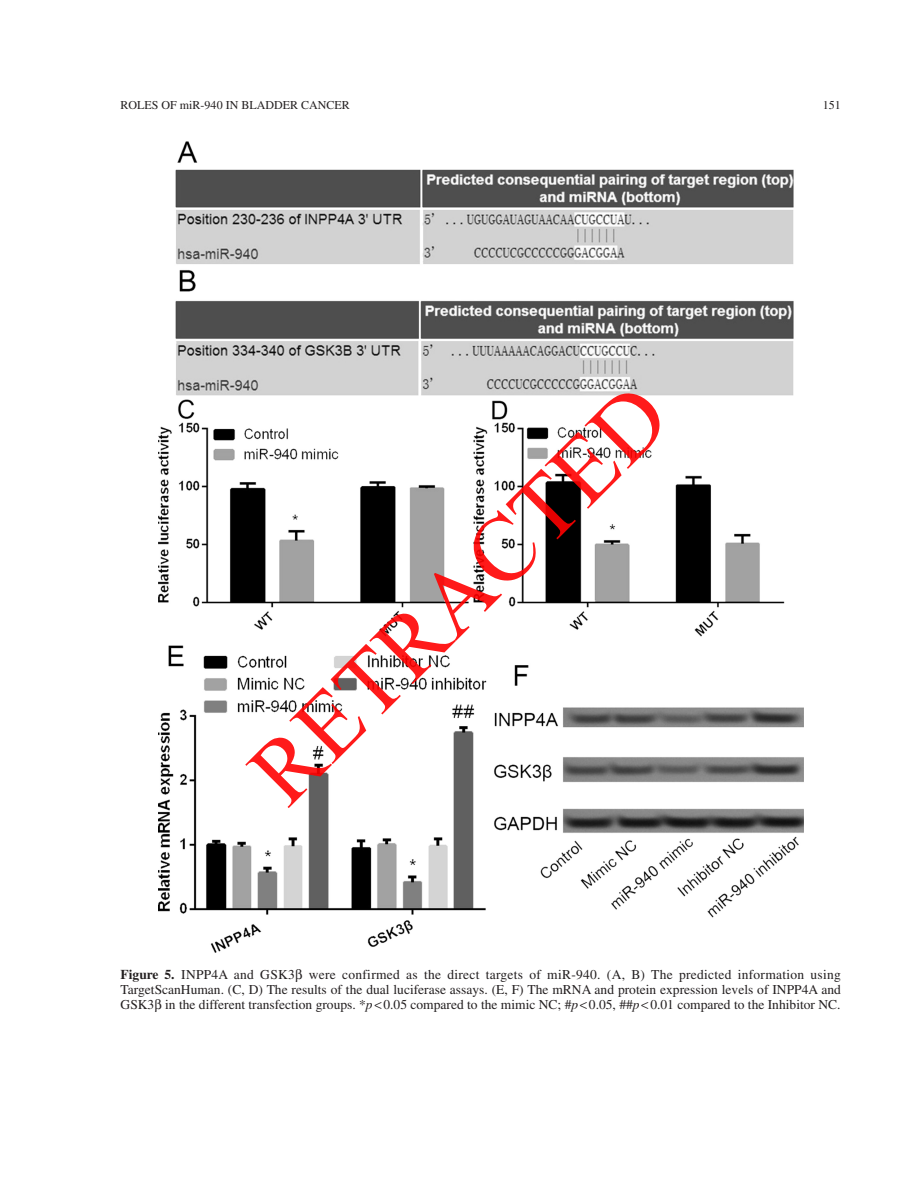
<style>
.page{position:relative;width:918px;height:1188px;background:#fff}
.page>*{position:absolute;margin:0;border:0;box-sizing:border-box;transform-origin:0 0}
.t1{font:92.85px "Times New Roman";color:rgb(255 0 0/.9)}
.t2{font:13.5px/15px "Times";color:#231f20;text-align:justify}
.t3{font:12px "Times";color:#231f20}
.s1{font-weight:700}
.s2{font-style:italic}
</style>
<div class="page">
<img style="left:158px;top:142px;width:645px;height:810px">
<p class="t3" style="left:121px;top:98px;width:231px">ROLES OF miR-940 IN BLADDER CANCER</p>
<p class="t3" style="left:823px;top:98px;width:19px">151</p>
<h1 class="t1" style="left:219px;top:741px;width:548px;rotate:-45deg">RETRACTED</h1>
<p class="t2" style="left:121px;top:967px;width:722px"><span class="s1">Figure 5.</span> INPP4A and GSK3 were confirmed as the direct targets of miR-940. (A, B) The predicted information using TargetScanHuman. (C, D) The results of the dual luciferase assays. (E, F) The mRNA and protein expression levels of INPP4A and GSK3 in the different transfection groups. *<span class="s2">p</span> 0.05 compared to the mimic NC; #<span class="s2">p</span> 0.05, ##<span class="s2">p</span> 0.01 compared to the Inhibitor NC.</p>
</div>
